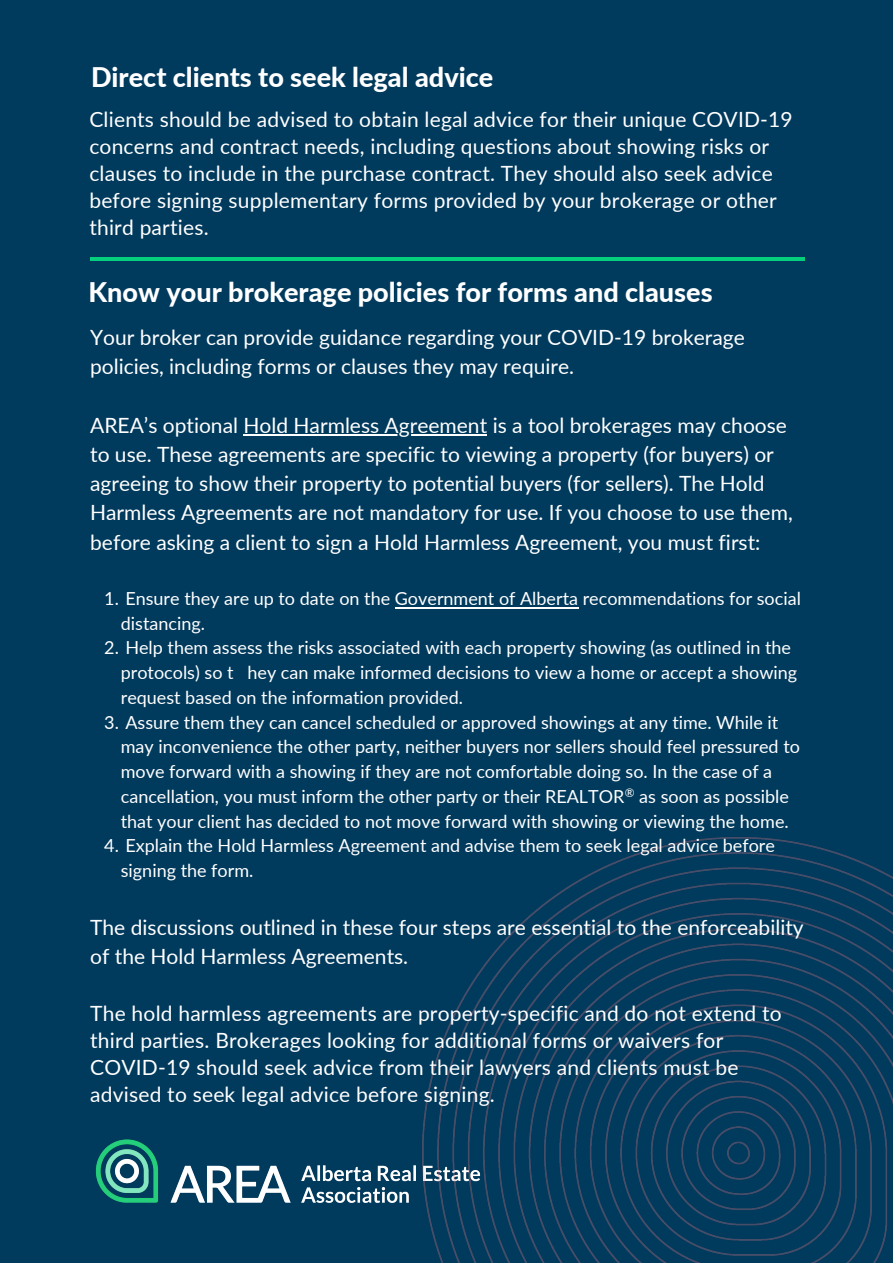
<style>
.page{position:relative;width:893px;height:1263px;background:#003a5d}
.page>*{position:absolute;margin:0;border:0;box-sizing:border-box;transform-origin:0 0}
.t1{font:800 27px "Lato";color:#fff}
.t2{font:21px/27px "Lato";color:#fff}
.t3{font:18px/24.8px "Lato";color:#fff}
</style>
<div class="page">
<hr style="left:90px;top:257px;width:715px;height:4px;background:#05ce7c">
<img style="left:95px;top:1139px;width:308px;height:64px">
<img style="left:403px;top:837px;width:490px;height:426px">
<hr style="left:243px;top:434px;width:244px;height:1px;background:#fff">
<hr style="left:395px;top:607px;width:183px;height:2px;background:#fff">
<p class="t1" style="left:91px;top:61px;width:404px">Direct clients to seek legal advice</p>
<p class="t2" style="left:89px;top:105px;width:705px">Clients should be advised to obtain legal advice for their unique COVID-19 concerns and contract needs, including questions about showing risks or clauses to include in the purchase contract. They should also seek advice before signing supplementary forms provided by your brokerage or other third parties.</p>
<p class="t1" style="left:89px;top:275px;width:625px">Know your brokerage policies for forms and clauses</p>
<p class="t2" style="left:90px;top:322px;width:656px;line-height:29.2px">Your broker can provide guidance regarding your COVID-19 brokerage policies, including forms or clauses they may require.</p>
<p class="t2" style="left:90px;top:410px;width:704px;line-height:29.2px">AREA’s optional Hold Harmless Agreement is a tool brokerages may choose to use. These agreements are specific to viewing a property (for buyers) or agreeing to show their property to potential buyers (for sellers). The Hold Harmless Agreements are not mandatory for use. If you choose to use them, before asking a client to sign a Hold Harmless Agreement, you must first:</p>
<p class="t3" style="left:121px;top:585px;width:681px;text-indent:-16px">1. Ensure they are up to date on the Government of Alberta recommendations for social distancing.</p>
<p class="t3" style="left:121px;top:635px;width:678px;text-indent:-16px">2. Help them assess the risks associated with each property showing (as outlined in the protocols) so t hey can make informed decisions to view a home or accept a showing request based on the information provided.</p>
<p class="t3" style="left:121px;top:709px;width:680px;text-indent:-16px">3. Assure them they can cancel scheduled or approved showings at any time. While it may inconvenience the other party, neither buyers nor sellers should feel pressured to move forward with a showing if they are not comfortable doing so. In the case of a cancellation, you must inform the other party or their REALTOR<sup>®</sup> as soon as possible that your client has decided to not move forward with showing or viewing the home.</p>
<p class="t3" style="left:121px;top:833px;width:656px;text-indent:-16px">4. Explain the Hold Harmless Agreement and advise them to seek legal advice before signing the form.</p>
<p class="t2" style="left:90px;top:912px;width:715px;line-height:29.2px">The discussions outlined in these four steps are essential to the enforceability of the Hold Harmless Agreements.</p>
<p class="t2" style="left:90px;top:1000px;width:693px">The hold harmless agreements are property-specific and do not extend to third parties. Brokerages looking for additional forms or waivers for COVID-19 should seek advice from their lawyers and clients must be advised to seek legal advice before signing.</p>
</div>
